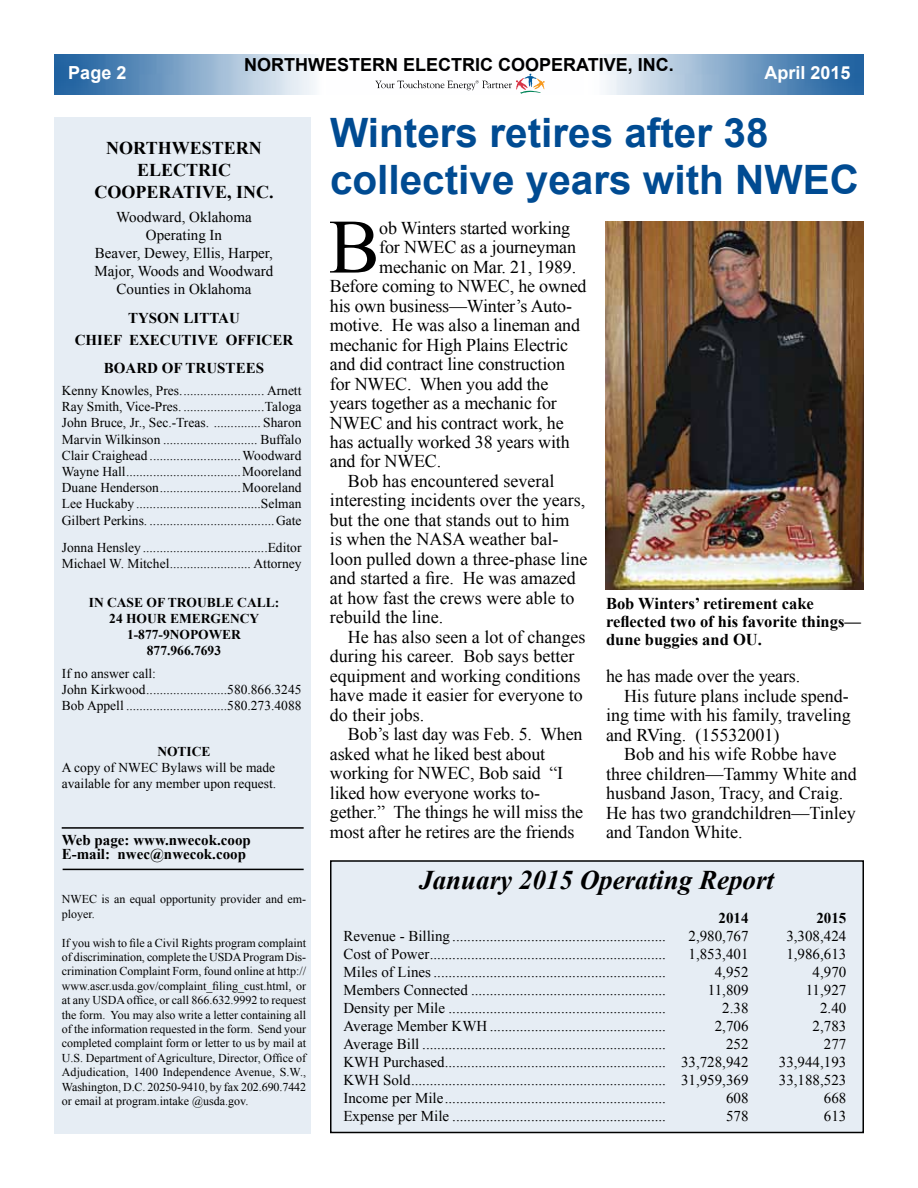
<style>
.page{position:relative;width:918px;height:1188px;background:#fff}
.page>*{position:absolute;margin:0;border:0;box-sizing:border-box;transform-origin:0 0}
.t1{font:76.95px "Times New Roman";color:#000}
.t2{font:700 40.5px/46.5px "Arial";color:#004b92}
.t3{font:italic 700 27px "Times New Roman";color:#000}
.t4{font:18px "Times New Roman";color:#000}
.t5{font:700 18px "Arial";color:#000}
.t6{font:700 18px/21.6px "Times New Roman";color:#000;text-align:center}
.t7{font:700 18px "Arial";color:#fff}
.t8{font:700 16.5px/18px "Times New Roman";color:#000}
.t9{font:15px/18px "Times New Roman";color:#000;text-align:center}
.t10{font:700 15px/21.6px "Times New Roman";color:#000;text-align:center}
.t11{font:13.5px/16.2px "Times New Roman";color:#000}
.t12{font:700 13.5px/16.2px "Times New Roman";color:#000;text-align:center}
.t13{font:12px/14.4px "Times New Roman";color:#000}
</style>
<div class="page">
<img style="left:54px;top:54px;width:810px;height:41px">
<svg style="left:375px;top:74px;width:170px;height:20px"></svg>
<div style="left:331px;top:861px;width:532px;height:271px;background:#e6edf4"></div>
<div style="left:330px;top:860px;width:534px;height:273px;border:2px solid #000"></div>
<div style="left:55px;top:118px;width:256px;height:1016px;background:#e6edf4"></div>
<hr style="left:62px;top:827px;width:242px;height:2px;background:#000">
<hr style="left:63px;top:869px;width:241px;height:1px;background:#000">
<img style="left:606px;top:221px;width:258px;height:369px">
<p class="t5" style="left:244px;top:53px;width:431px">NORTHWESTERN ELECTRIC COOPERATIVE, INC.</p>
<p class="t7" style="left:68px;top:61px;width:60px">Page 2</p>
<p class="t7" style="left:764px;top:61px;width:88px">April 2015</p>
<p class="t6" style="left:94px;top:137px;width:181px">NORTHWESTERN<br>ELECTRIC<br>COOPERATIVE, INC.</p>
<p class="t9" style="left:95px;top:208px;width:180px">Woodward, Oklahoma<br>Operating In<br>Beaver, Dewey, Ellis, Harper,<br>Major, Woods and Woodward<br>Counties in Oklahoma</p>
<p class="t10" style="left:75px;top:307px;width:220px">TYSON LITTAU<br>CHIEF EXECUTIVE OFFICER</p>
<p class="t10" style="left:104px;top:357px;width:162px">BOARD OF TRUSTEES</p>
<p class="t11" style="left:62px;top:382px;width:241px;text-align:justify">Kenny Knowles, Pres......................... Arnett Ray Smith, Vice-Pres. ........................Taloga John Bruce, Jr., Sec.-Treas. .............. Sharon Marvin Wilkinson ............................ Buffalo Clair Craighead ...........................Woodward Wayne Hall..................................Mooreland Duane Henderson........................Mooreland Lee Huckaby .....................................Selman Gilbert Perkins. .....................................Gate</p>
<p class="t11" style="left:62px;top:539px;width:241px">Jonna Hensley .....................................Editor<br>Michael W. Mitchel........................ Attorney</p>
<p class="t12" style="left:89px;top:594px;width:192px">IN CASE OF TROUBLE CALL:<br>24 HOUR EMERGENCY<br>1-877-9NOPOWER<br>877.966.7693</p>
<p class="t11" style="left:62px;top:665px;width:241px">If no answer call:<br>John Kirkwood........................580.866.3245<br>Bob Appell ..............................580.273.4088</p>
<p class="t12" style="left:157px;top:743px;width:55px">NOTICE</p>
<p class="t11" style="left:62px;top:759px;width:216px">A copy of NWEC Bylaws will be made available for any member upon request.</p>
<p class="t10" style="left:62px;top:833px;width:191px;line-height:13.5px;text-align:left">Web page: www.nwecok.coop<br>E-mail: nwec@nwecok.coop</p>
<p class="t13" style="left:62px;top:892px;width:246px">NWEC is an equal opportunity provider and em&shy;ployer.</p>
<p class="t13" style="left:62px;top:935px;width:246px;text-align:justify">If you wish to file a Civil Rights program complaint of discrimination, complete the USDA Program Dis&shy;crimination Complaint Form, found online at http:// www.ascr.usda.gov/complaint_filing_cust.html, or at any USDA office, or call 866.632.9992 to request the form. You may also write a letter containing all of the information requested in the form. Send your completed complaint form or letter to us by mail at U.S. Department of Agriculture, Director, Office of Adjudication, 1400 Independence Avenue, S.W., Washington, D.C. 20250-9410, by fax 202.690.7442 or email at program.intake @usda.gov.</p>
<h2 class="t2" style="left:330px;top:111px;width:530px">Winters retires after 38 collective years with NWEC</h2>
<h1 class="t1" style="left:329px;top:195px;width:53px">B</h1>
<p class="t4" style="left:379px;top:215px;width:192px">ob Winters started working</p>
<p class="t4" style="left:379px;top:235px;width:198px">for NWEC as a journeyman</p>
<p class="t4" style="left:379px;top:254px;width:198px">mechanic on Mar. 21, 1989.</p>
<p class="t4" style="left:330px;top:274px;width:258px">Before coming to NWEC, he owned</p>
<p class="t4" style="left:330px;top:293px;width:244px">his own business—Winter’s Auto-</p>
<p class="t4" style="left:330px;top:313px;width:252px">motive. He was also a lineman and</p>
<p class="t4" style="left:330px;top:332px;width:240px">mechanic for High Plains Electric</p>
<p class="t4" style="left:330px;top:352px;width:237px">and did contract line construction</p>
<p class="t4" style="left:330px;top:371px;width:220px">for NWEC. When you add the</p>
<p class="t4" style="left:330px;top:391px;width:228px">years together as a mechanic for</p>
<p class="t4" style="left:330px;top:410px;width:235px">NWEC and his contract work, he</p>
<p class="t4" style="left:330px;top:430px;width:241px">has actually worked 38 years with</p>
<p class="t4" style="left:330px;top:449px;width:113px">and for NWEC.</p>
<p class="t4" style="left:348px;top:469px;width:208px">Bob has encountered several</p>
<p class="t4" style="left:330px;top:488px;width:257px">interesting incidents over the years,</p>
<p class="t4" style="left:330px;top:508px;width:241px">but the one that stands out to him</p>
<p class="t4" style="left:330px;top:527px;width:230px">is when the NASA weather bal-</p>
<p class="t4" style="left:330px;top:547px;width:259px">loon pulled down a three-phase line</p>
<p class="t4" style="left:330px;top:566px;width:247px">and started a fire. He was amazed</p>
<p class="t4" style="left:330px;top:586px;width:246px">at how fast the crews were able to</p>
<p class="t4" style="left:330px;top:605px;width:115px">rebuild the line.</p>
<p class="t4" style="left:348px;top:625px;width:239px">He has also seen a lot of changes</p>
<p class="t4" style="left:330px;top:644px;width:246px">during his career. Bob says better</p>
<p class="t4" style="left:330px;top:664px;width:252px">equipment and working conditions</p>
<p class="t4" style="left:330px;top:683px;width:254px">have made it easier for everyone to</p>
<p class="t4" style="left:330px;top:703px;width:96px">do their jobs.</p>
<p class="t4" style="left:348px;top:722px;width:236px">Bob’s last day was Feb. 5. When</p>
<p class="t4" style="left:330px;top:742px;width:217px">asked what he liked best about</p>
<p class="t4" style="left:330px;top:761px;width:235px">working for NWEC, Bob said “I</p>
<p class="t4" style="left:330px;top:781px;width:212px">liked how everyone works to-</p>
<p class="t4" style="left:330px;top:800px;width:255px">gether.” The things he will miss the</p>
<p class="t4" style="left:330px;top:820px;width:246px">most after he retires are the friends</p>
<p class="t8" style="left:606px;top:595px;width:256px">Bob Winters’ retirement cake reflected two of his favorite things— dune buggies and OU.</p>
<p class="t4" style="left:606px;top:664px;width:196px">he has made over the years.</p>
<p class="t4" style="left:624px;top:684px;width:226px">His future plans include spend-</p>
<p class="t4" style="left:606px;top:703px;width:246px">ing time with his family, traveling</p>
<p class="t4" style="left:606px;top:723px;width:175px">and RVing. (15532001)</p>
<p class="t4" style="left:624px;top:742px;width:214px">Bob and his wife Robbe have</p>
<p class="t4" style="left:606px;top:762px;width:252px">three children—Tammy White and</p>
<p class="t4" style="left:606px;top:781px;width:239px">husband Jason, Tracy, and Craig.</p>
<p class="t4" style="left:606px;top:801px;width:251px">He has two grandchildren—Tinley</p>
<p class="t4" style="left:606px;top:820px;width:138px">and Tandon White.</p>
<h3 class="t3" style="left:419px;top:861px;width:356px">January 2015 Operating Report</h3>
<p class="t10" style="left:718px;top:907px;width:31px">2014</p>
<p class="t10" style="left:816px;top:907px;width:31px">2015</p>
<p class="t9" style="left:344px;top:927px;width:324px">Revenue - Billing .........................................................</p>
<p class="t9" style="left:688px;top:927px;width:61px">2,980,767</p>
<p class="t9" style="left:786px;top:927px;width:61px">3,308,424</p>
<p class="t9" style="left:344px;top:945px;width:324px">Cost of Power...............................................................</p>
<p class="t9" style="left:688px;top:945px;width:61px">1,853,401</p>
<p class="t9" style="left:786px;top:945px;width:61px">1,986,613</p>
<p class="t9" style="left:344px;top:963px;width:324px">Miles of Lines ..............................................................</p>
<p class="t9" style="left:715px;top:963px;width:35px">4,952</p>
<p class="t9" style="left:813px;top:963px;width:35px">4,970</p>
<p class="t9" style="left:344px;top:981px;width:324px">Members Connected ....................................................</p>
<p class="t9" style="left:708px;top:981px;width:42px">11,809</p>
<p class="t9" style="left:806px;top:981px;width:42px">11,927</p>
<p class="t9" style="left:344px;top:999px;width:324px">Density per Mile ..........................................................</p>
<p class="t9" style="left:722px;top:999px;width:28px">2.38</p>
<p class="t9" style="left:820px;top:999px;width:28px">2.40</p>
<p class="t9" style="left:344px;top:1017px;width:324px">Average Member KWH ...............................................</p>
<p class="t9" style="left:715px;top:1017px;width:35px">2,706</p>
<p class="t9" style="left:813px;top:1017px;width:35px">2,783</p>
<p class="t9" style="left:344px;top:1035px;width:324px">Average Bill .................................................................</p>
<p class="t9" style="left:726px;top:1035px;width:24px">252</p>
<p class="t9" style="left:824px;top:1035px;width:24px">277</p>
<p class="t9" style="left:344px;top:1053px;width:406px">KWH Purchased........................................................... 33,728,942</p>
<p class="t9" style="left:779px;top:1053px;width:69px">33,944,193</p>
<p class="t9" style="left:344px;top:1071px;width:406px">KWH Sold.................................................................... 31,959,369</p>
<p class="t9" style="left:779px;top:1071px;width:69px">33,188,523</p>
<p class="t9" style="left:344px;top:1089px;width:324px">Income per Mile...........................................................</p>
<p class="t9" style="left:726px;top:1089px;width:24px">608</p>
<p class="t9" style="left:824px;top:1089px;width:24px">668</p>
<p class="t9" style="left:344px;top:1107px;width:324px">Expense per Mile .........................................................</p>
<p class="t9" style="left:726px;top:1107px;width:24px">578</p>
<p class="t9" style="left:824px;top:1107px;width:24px">613</p>
</div>
